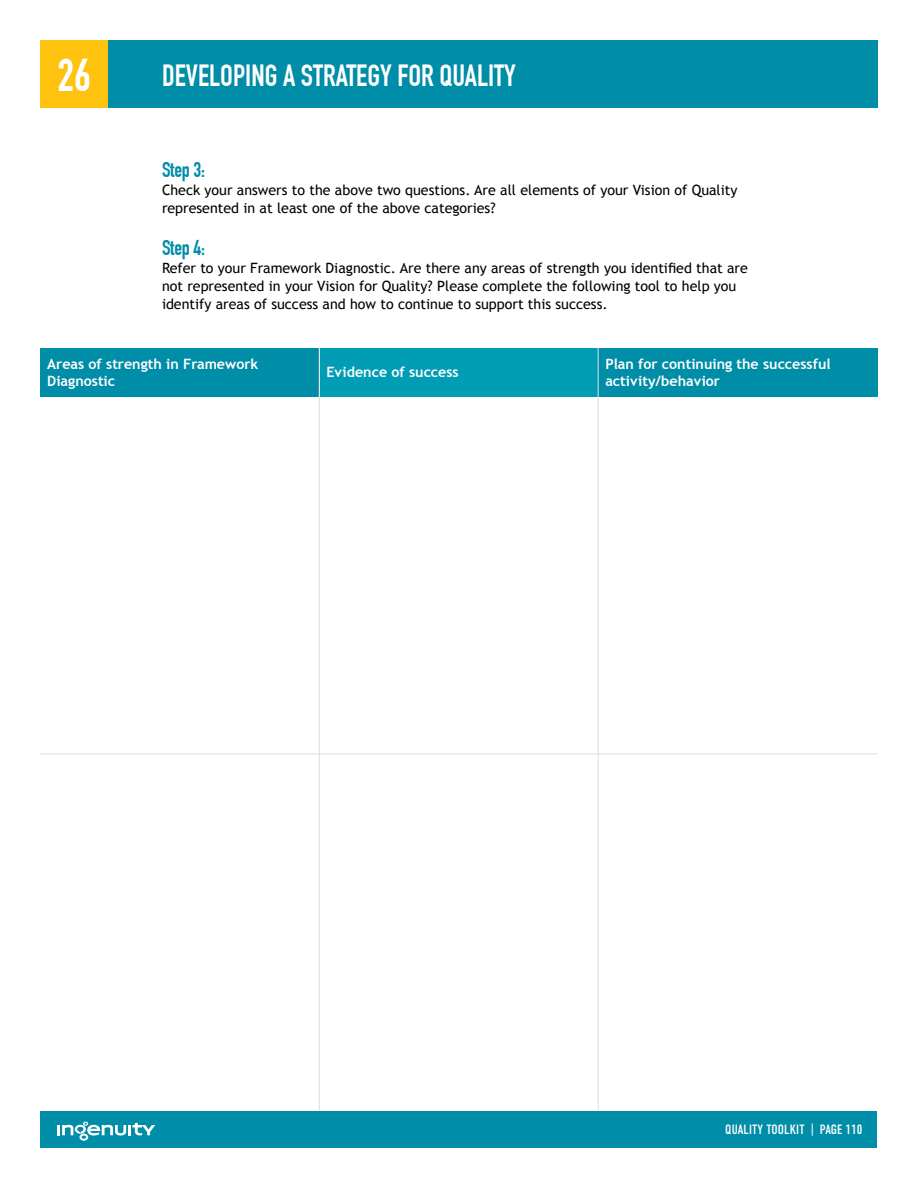
<style>
.page{position:relative;width:918px;height:1188px;background:#fff}
.page>*{position:absolute;margin:0;border:0;box-sizing:border-box;transform-origin:0 0}
.t1{font:700 45px "DIN Condensed";color:#fff}
.t2{font:700 30px "DIN Condensed";color:#fff}
.t3{font:700 21px "DIN Condensed";letter-spacing:-.01em;color:#008da7}
.t4{font:14.25px/18px "Trebuchet MS";color:#000}
.t5{font:700 14.25px/16.5px "Trebuchet MS";color:#fff}
.t6{font:13.5px "DIN Condensed";letter-spacing:.01em;color:#fff}
</style>
<div class="page">
<div style="left:108px;top:40px;width:770px;height:68px;background:#008da7"></div>
<div style="left:40px;top:1111px;width:838px;height:37px;background:#008da7"></div>
<div style="left:40px;top:40px;width:68px;height:68px;background:#ffc20e"></div>
<svg style="left:57px;top:1122px;width:98px;height:19px"></svg>
<div style="left:40px;top:348px;width:279px;height:49px;background:#008da7"></div>
<div style="left:320px;top:348px;width:279px;height:49px;background:#009db5"></div>
<div style="left:599px;top:348px;width:279px;height:49px;background:#008da7"></div>
<hr style="left:319px;top:348px;width:1px;height:763px;background:#dcddde">
<hr style="left:598px;top:348px;width:1px;height:763px;background:#dcddde">
<hr style="left:40px;top:754px;width:838px;height:1px;background:#dcddde">
<h1 class="t1" style="left:58px;top:49px;width:35px">26</h1>
<h2 class="t2" style="left:162px;top:58px;width:355px">DEVELOPING A STRATEGY FOR QUALITY</h2>
<h3 class="t3" style="left:162px;top:157px;width:45px">Step 3:</h3>
<p class="t4" style="left:162px;top:181px;width:577px">Check your answers to the above two questions. Are all elements of your Vision of Quality represented in at least one of the above categories?</p>
<h3 class="t3" style="left:162px;top:235px;width:45px">Step 4:</h3>
<p class="t4" style="left:162px;top:259px;width:587px">Refer to your Framework Diagnostic. Are there any areas of strength you identified that are not represented in your Vision for Quality? Please complete the following tool to help you identify areas of success and how to continue to support this success.</p>
<p class="t5" style="left:47px;top:356px;width:213px">Areas of strength in Framework<br>Diagnostic</p>
<p class="t5" style="left:327px;top:364px;width:134px">Evidence of success</p>
<p class="t5" style="left:605px;top:356px;width:227px">Plan for continuing the successful activity/behavior</p>
<p class="t6" style="left:725px;top:1122px;width:139px">QUALITY TOOLKIT | PAGE 110</p>
</div>
